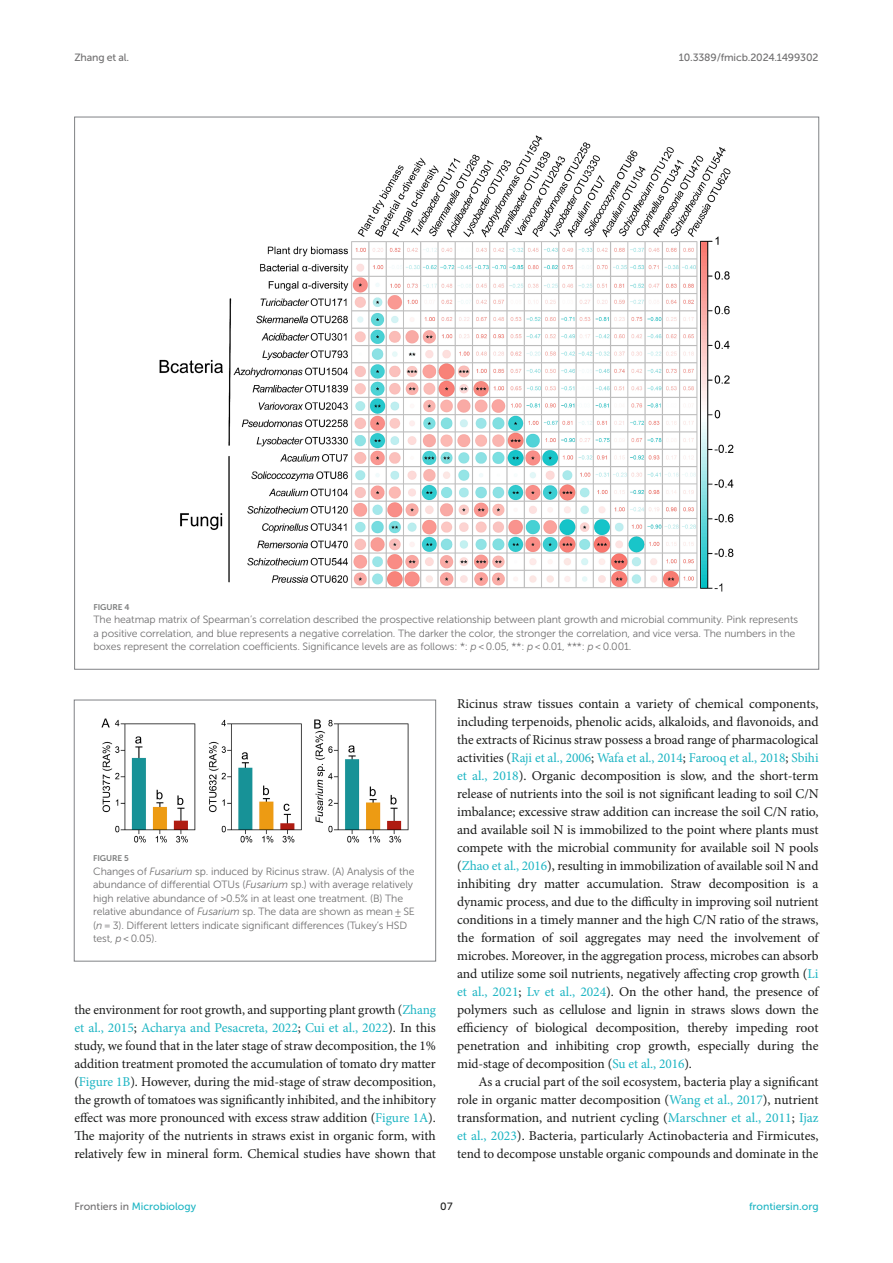
<style>
.page{position:relative;width:893px;height:1263px;background:#fff}
.page>*{position:absolute;margin:0;border:0;box-sizing:border-box;transform-origin:0 0}
.TEXT{font:13.5px/18px "Minion Pro";letter-spacing:-.005em;color:#1b1c1b;text-align:justify}
.FIG_LEG{font:10.5px/13.5px "Museo Sans 300";letter-spacing:-.01em;color:#706f70}
.t1{font:10.5px "Museo Sans 500";color:#1db5c3}
.t2{font:10.5px "Museo Sans 500";letter-spacing:-.015em;color:#706f70}
.t3{font:10.5px "Museo Sans 500";color:#1b1c1b}
.FIG_HD{font:8.25px "Museo Sans 700";letter-spacing:-.01em;color:#7e7f7f}
.s1{font-style:italic}
.s2{color:#1db5c3}
.s3{color:#706f70}
</style>
<div class="page">
<img style="left:160px;top:136px;width:574px;height:455px">
<img style="left:101px;top:719px;width:308px;height:123px">
<div style="left:74px;top:700px;width:362px;height:261px;border:1px solid #808285"></div>
<p class="t2" style="left:74px;top:51px;width:56px">Zhang et al.</p>
<p class="t2" style="left:679px;top:51px;width:141px">10.3389/fmicb.2024.1499302</p>
<p class="FIG_HD" style="left:94px;top:602px;width:37px">FIGURE 4</p>
<p class="FIG_LEG" style="left:94px;top:613px;width:706px">The heatmap matrix of Spearman’s correlation described the prospective relationship between plant growth and microbial community. Pink represents a positive correlation, and blue represents a negative correlation. The darker the color, the stronger the correlation, and vice versa. The numbers in the boxes represent the correlation coefficients. Significance levels are as follows: *: <span class="s1">p</span> &lt; 0.05, **: <span class="s1">p</span> &lt; 0.01, ***: <span class="s1">p</span> &lt; 0.001.</p>
<p class="FIG_HD" style="left:93px;top:854px;width:37px">FIGURE 5</p>
<p class="FIG_LEG" style="left:93px;top:864px;width:323px">Changes of <span class="s1">Fusarium</span> sp. induced by Ricinus straw. (A) Analysis of the abundance of differential OTUs (<span class="s1">Fusarium</span> sp.) with average relatively high relative abundance of &gt;0.5% in at least one treatment. (B) The relative abundance of <span class="s1">Fusarium</span> sp. The data are shown as mean ± SE (<span class="s1">n</span> = 3). Different letters indicate significant differences (Tukey’s HSD test, <span class="s1">p</span> &lt; 0.05).</p>
<p class="TEXT" style="left:74px;top:1001px;width:363px">the environment for root growth, and supporting plant growth (<span class="s2">Zhang et al., 2015</span>; <span class="s2">Acharya and Pesacreta, 2022</span>; <span class="s2">Cui et al., 2022</span>). In this study, we found that in the later stage of straw decomposition, the 1% addition treatment promoted the accumulation of tomato dry matter (<span class="s2">Figure 1B</span>). However, during the mid-stage of straw decomposition, the growth of tomatoes was significantly inhibited, and the inhibitory effect was more pronounced with excess straw addition (<span class="s2">Figure 1A</span>).<br>The majority of the nutrients in straws exist in organic form, with relatively few in mineral form. Chemical studies have shown that</p>
<p class="TEXT" style="left:457px;top:695px;width:363px">Ricinus straw tissues contain a variety of chemical components, including terpenoids, phenolic acids, alkaloids, and flavonoids, and the extracts of Ricinus straw possess a broad range of pharmacological activities (<span class="s2">Raji et al., 2006</span>; <span class="s2">Wafa et al., 2014</span>; <span class="s2">Farooq et al., 2018</span>; <span class="s2">Sbihi et al., 2018</span>). Organic decomposition is slow, and the short-term release of nutrients into the soil is not significant leading to soil C/N imbalance; excessive straw addition can increase the soil C/N ratio, and available soil N is immobilized to the point where plants must compete with the microbial community for available soil N pools (<span class="s2">Zhao et al., 2016</span>), resulting in immobilization of available soil N and inhibiting dry matter accumulation. Straw decomposition is a dynamic process, and due to the difficulty in improving soil nutrient conditions in a timely manner and the high C/N ratio of the straws, the formation of soil aggregates may need the involvement of microbes. Moreover, in the aggregation process, microbes can absorb and utilize some soil nutrients, negatively affecting crop growth (<span class="s2">Li et al., 2021</span>; <span class="s2">Lv et al., 2024</span>). On the other hand, the presence of polymers such as cellulose and lignin in straws slows down the efficiency of biological decomposition, thereby impeding root penetration and inhibiting crop growth, especially during the mid-stage of decomposition (<span class="s2">Su et al., 2016</span>).</p>
<p class="TEXT" style="left:457px;top:1073px;width:363px;text-indent:21px">As a crucial part of the soil ecosystem, bacteria play a significant role in organic matter decomposition (<span class="s2">Wang et al., 2017</span>), nutrient transformation, and nutrient cycling (<span class="s2">Marschner et al., 2011</span>; <span class="s2">Ijaz et al., 2023</span>). Bacteria, particularly Actinobacteria and Firmicutes, tend to decompose unstable organic compounds and dominate in the</p>
<p class="t1" style="left:74px;top:1200px;width:123px"><span class="s3">Frontiers in</span> Microbiology</p>
<p class="t3" style="left:440px;top:1200px;width:14px">07</p>
<p class="t1" style="left:749px;top:1200px;width:71px">frontiersin.org</p>
</div>
